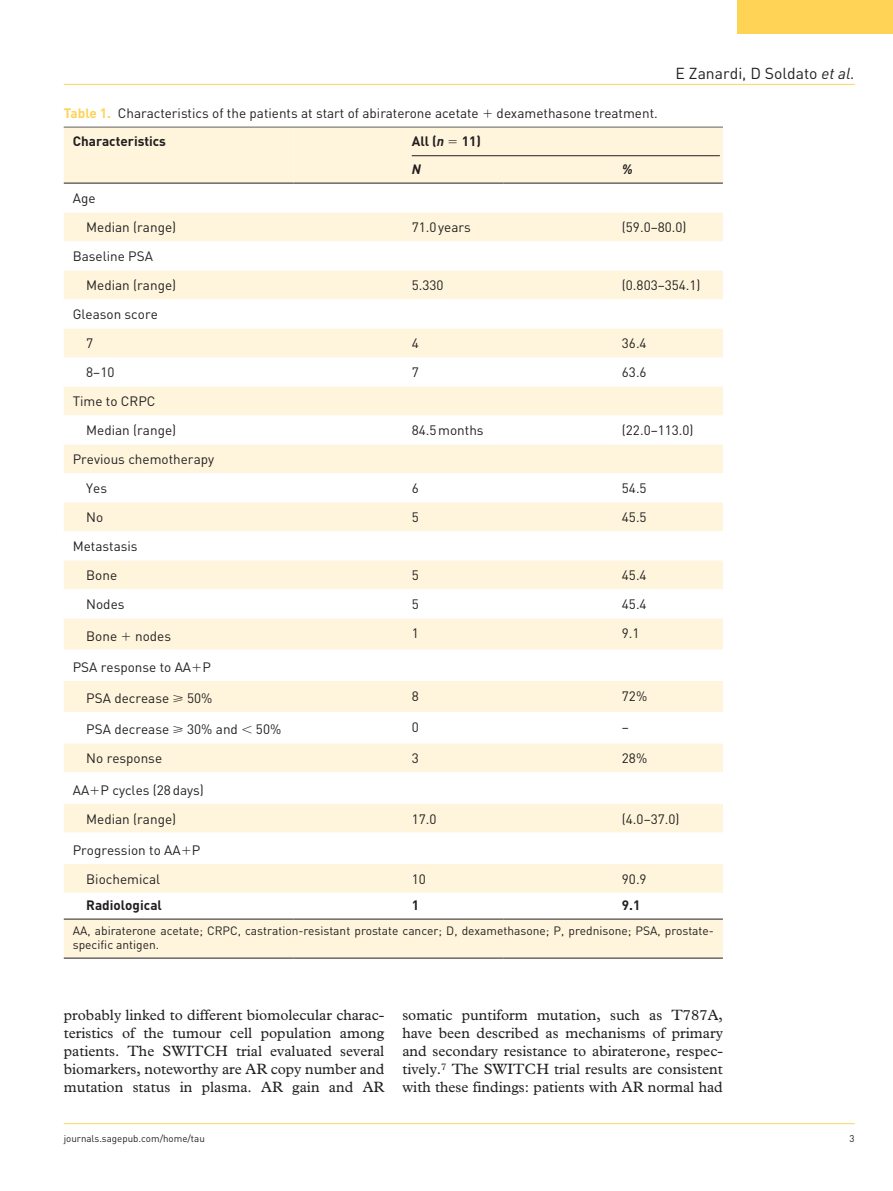
<style>
.page{position:relative;width:893px;height:1191px;background:#fff}
.page>*{position:absolute;margin:0;border:0;box-sizing:border-box;transform-origin:0 0}
.t1{font:15.75px "DIN";color:#231f20}
.t2{font:15px/18px "Plantin Std";color:#231f20;text-align:justify}
.t3{font:13.5px/29px "DIN";color:#231f20}
.t4{font:700 13.5px "DIN";color:#231f20}
.t5{font:italic 700 13.5px "DIN";color:#231f20}
.t6{font:12px/14.2px "DIN";color:#231f20}
.t7{font:9.75px "DIN";color:#231f20}
.s1{font-style:italic}
.s2{font-weight:700;color:#fed356}
</style>
<div class="page">
<hr style="left:64px;top:84px;width:791px;height:1px;background:#fed356">
<hr style="left:64px;top:1123px;width:791px;height:1px;background:#fed356">
<div style="left:738px;top:0;width:155px;height:34px;background:#fed356"></div>
<hr style="left:64px;top:127px;width:659px;height:1px;background:#231f20">
<div style="left:64px;top:128px;width:659px;height:829px;background:#fef5dc"></div>
<svg style="left:64px;top:184px;width:659px;height:734px"></svg>
<hr style="left:64px;top:183px;width:229px;height:1px;background:#231f20">
<hr style="left:293px;top:183px;width:211px;height:1px;background:#231f20">
<hr style="left:504px;top:183px;width:219px;height:1px;background:#231f20">
<hr style="left:64px;top:918px;width:229px;height:1px;background:#231f20">
<hr style="left:293px;top:918px;width:211px;height:1px;background:#231f20">
<hr style="left:504px;top:918px;width:219px;height:1px;background:#231f20">
<hr style="left:64px;top:957px;width:229px;height:1px;background:#231f20">
<hr style="left:293px;top:957px;width:211px;height:1px;background:#231f20">
<hr style="left:504px;top:957px;width:219px;height:1px;background:#231f20">
<hr style="left:412px;top:155px;width:308px;height:1px;background:#231f20">
<svg style="left:449px;top:140px;width:8px;height:3px"></svg>
<svg style="left:122px;top:632px;width:8px;height:8px"></svg>
<svg style="left:193px;top:663px;width:8px;height:8px"></svg>
<svg style="left:242px;top:726px;width:9px;height:8px"></svg>
<svg style="left:91px;top:786px;width:8px;height:8px"></svg>
<svg style="left:182px;top:846px;width:8px;height:8px"></svg>
<p class="t1" style="left:676px;top:63px;width:181px">E Zanardi, D Soldato <span class="s1">et al.</span></p>
<p class="t3" style="left:64px;top:98px;width:416px"><span class="s2">Table 1.</span> Characteristics of the patients at start of abiraterone acetate</p>
<p class="t3" style="left:497px;top:98px;width:163px">dexamethasone treatment.</p>
<p class="t4" style="left:73px;top:133px;width:95px">Characteristics</p>
<p class="t4" style="left:412px;top:133px;width:34px">All (<span class="s1">n</span></p>
<p class="t4" style="left:462px;top:133px;width:21px">11)</p>
<p class="t5" style="left:412px;top:160px;width:11px">N</p>
<p class="t5" style="left:622px;top:160px;width:13px">%</p>
<p class="t3" style="left:86px;top:184px;width:91px;text-indent:-14px">Age<br>Median (range)</p>
<p class="t3" style="left:412px;top:213px;width:61px">71.0years</p>
<p class="t3" style="left:622px;top:213px;width:66px">(59.0–80.0)</p>
<p class="t3" style="left:86px;top:242px;width:91px;text-indent:-14px">Baseline PSA<br>Median (range)</p>
<p class="t3" style="left:86px;top:300px;width:73px;text-indent:-14px">Gleason score<br>7</p>
<p class="t3" style="left:412px;top:271px;width:33px">5.330</p>
<p class="t3" style="left:622px;top:271px;width:80px">(0.803–354.1)</p>
<p class="t3" style="left:412px;top:329px;width:9px">4</p>
<p class="t3" style="left:622px;top:329px;width:26px">36.4</p>
<p class="t3" style="left:86px;top:358px;width:30px">8–10</p>
<p class="t3" style="left:412px;top:358px;width:9px">7</p>
<p class="t3" style="left:622px;top:358px;width:26px">63.6</p>
<p class="t3" style="left:86px;top:387px;width:91px;text-indent:-14px">Time to CRPC<br>Median (range)</p>
<p class="t3" style="left:412px;top:416px;width:73px">84.5months</p>
<p class="t3" style="left:622px;top:416px;width:73px">(22.0–113.0)</p>
<p class="t3" style="left:86px;top:445px;width:129px;text-indent:-14px">Previous chemotherapy<br>Yes</p>
<p class="t3" style="left:412px;top:474px;width:9px">6</p>
<p class="t3" style="left:622px;top:474px;width:26px">54.5</p>
<p class="t3" style="left:86px;top:503px;width:19px">No</p>
<p class="t3" style="left:412px;top:503px;width:9px">5</p>
<p class="t3" style="left:622px;top:503px;width:26px">45.5</p>
<p class="t3" style="left:73px;top:532px;width:66px;text-align:center">Metastasis<br>Bone</p>
<p class="t3" style="left:412px;top:561px;width:9px">5</p>
<p class="t3" style="left:622px;top:561px;width:26px">45.4</p>
<p class="t3" style="left:86px;top:590px;width:40px">Nodes</p>
<p class="t3" style="left:412px;top:590px;width:9px">5</p>
<p class="t3" style="left:622px;top:590px;width:26px">45.4</p>
<p class="t3" style="left:86px;top:621px;width:32px">Bone</p>
<p class="t3" style="left:135px;top:621px;width:37px">nodes</p>
<p class="t3" style="left:412px;top:619px;width:9px">1</p>
<p class="t3" style="left:622px;top:619px;width:19px">9.1</p>
<p class="t3" style="left:73px;top:652px;width:140px">PSA response to AA P</p>
<p class="t3" style="left:86px;top:683px;width:128px">PSA decrease ⩾ 50%</p>
<p class="t3" style="left:412px;top:681px;width:9px">8</p>
<p class="t3" style="left:622px;top:681px;width:27px">72%</p>
<p class="t3" style="left:86px;top:715px;width:153px">PSA decrease ⩾ 30% and</p>
<p class="t3" style="left:256px;top:715px;width:27px">50%</p>
<p class="t3" style="left:412px;top:712px;width:9px">0</p>
<p class="t3" style="left:622px;top:712px;width:9px">–</p>
<p class="t3" style="left:86px;top:744px;width:77px">No response</p>
<p class="t3" style="left:412px;top:744px;width:9px">3</p>
<p class="t3" style="left:622px;top:744px;width:27px">28%</p>
<p class="t3" style="left:86px;top:775px;width:119px;text-indent:-13px">AA P cycles (28days)<br>Median (range)</p>
<p class="t3" style="left:412px;top:804px;width:26px">17.0</p>
<p class="t3" style="left:622px;top:804px;width:59px">(4.0–37.0)</p>
<p class="t3" style="left:86px;top:835px;width:116px;text-indent:-14px">Progression to AA P<br>Biochemical</p>
<p class="t3" style="left:412px;top:864px;width:16px">10</p>
<p class="t3" style="left:622px;top:864px;width:26px">90.9</p>
<p class="t4" style="left:86px;top:896px;width:77px">Radiological</p>
<p class="t4" style="left:412px;top:896px;width:9px">1</p>
<p class="t4" style="left:622px;top:896px;width:20px">9.1</p>
<p class="t6" style="left:73px;top:923px;width:643px">AA, abiraterone acetate; CRPC, castration-resistant prostate cancer; D, dexamethasone; P, prednisone; PSA, prostate&shy;specific antigen.</p>
<p class="t2" style="left:64px;top:1006px;width:322px">probably linked to different biomolecular charac&shy;teristics of the tumour cell population among patients. The SWITCH trial evaluated several biomarkers, noteworthy are AR copy number and mutation status in plasma. AR gain and AR</p>
<p class="t2" style="left:402px;top:1006px;width:322px">somatic puntiform mutation, such as T787A, have been described as mechanisms of primary and secondary resistance to abiraterone, respec&shy;tively.<sup>7</sup> The SWITCH trial results are consistent with these findings: patients with AR normal had</p>
<p class="t7" style="left:64px;top:1132px;width:143px">journals.sagepub.com/home/tau</p>
<p class="t7" style="left:850px;top:1132px;width:7px">3</p>
</div>
